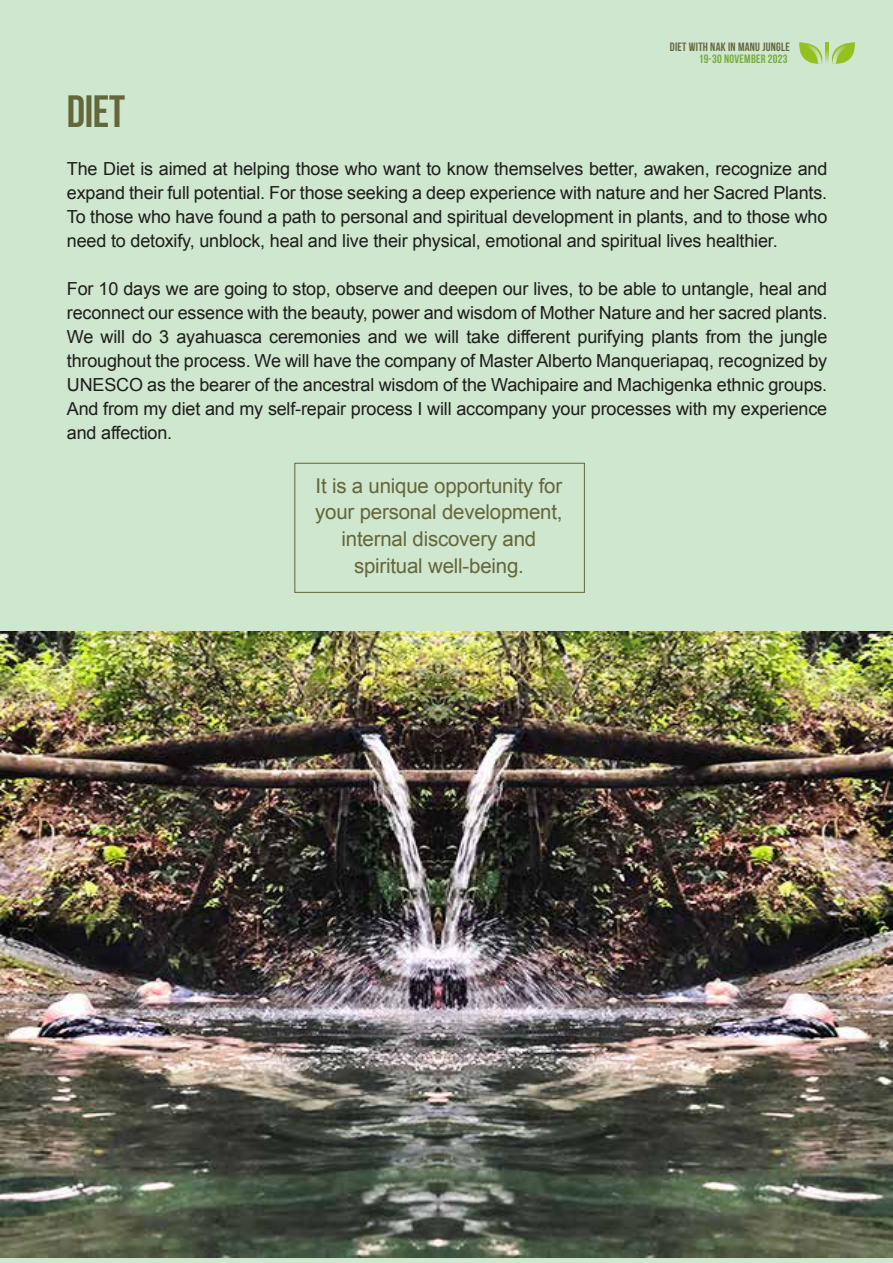
<style>
.page{position:relative;width:893px;height:1263px;background:#cfe6cf}
.page>*{position:absolute;margin:0;border:0;box-sizing:border-box;transform-origin:0 0}
.t1{font:700 45px "Bebas Neue";color:#63673a}
.t2{font:20.4px/26.8px "Arial";letter-spacing:-.01em;color:#63673a;text-align:center}
.t3{font:18px/24px "Arial";letter-spacing:-.01em;color:#1d1d1b;text-align:justify}
.t4{font:700 12px "Bebas Neue";letter-spacing:.02em;color:#63683b}
.t5{font:700 12px "Bebas Neue";letter-spacing:.02em;color:#74ad3e}
</style>
<div class="page">
<div style="left:294px;top:463px;width:291px;height:130px;border:1px solid #63673a"></div>
<img style="left:0;top:631px;width:892px;height:627px">
<svg style="left:799px;top:42px;width:24px;height:22px"></svg>
<svg style="left:825px;top:43px;width:4px;height:20px"></svg>
<svg style="left:832px;top:42px;width:23px;height:22px"></svg>
<p class="t4" style="left:670px;top:40px;width:121px">DIET WITH NAK IN MANU JUNGLE</p>
<p class="t5" style="left:699px;top:52px;width:91px">19-30 NOVEMBER 2023</p>
<h1 class="t1" style="left:67px;top:87px;width:60px">DIET</h1>
<p class="t3" style="left:67px;top:157px;width:762px">The Diet is aimed at helping those who want to know themselves better, awaken, recognize and expand their full potential. For those seeking a deep experience with nature and her Sacred Plants.<br>To those who have found a path to personal and spiritual development in plants, and to those who need to detoxify, unblock, heal and live their physical, emotional and spiritual lives healthier.</p>
<p class="t3" style="left:67px;top:277px;width:762px">For 10 days we are going to stop, observe and deepen our lives, to be able to untangle, heal and reconnect our essence with the beauty, power and wisdom of Mother Nature and her sacred plants.<br>We will do 3 ayahuasca ceremonies and we will take different purifying plants from the jungle throughout the process. We will have the company of Master Alberto Manqueriapaq, recognized by UNESCO as the bearer of the ancestral wisdom of the Wachipaire and Machigenka ethnic groups.<br>And from my diet and my self-repair process I will accompany your processes with my experience and affection.</p>
<p class="t2" style="left:315px;top:472px;width:249px">It is a unique opportunity for your personal development, internal discovery and spiritual well-being.</p>
</div>
